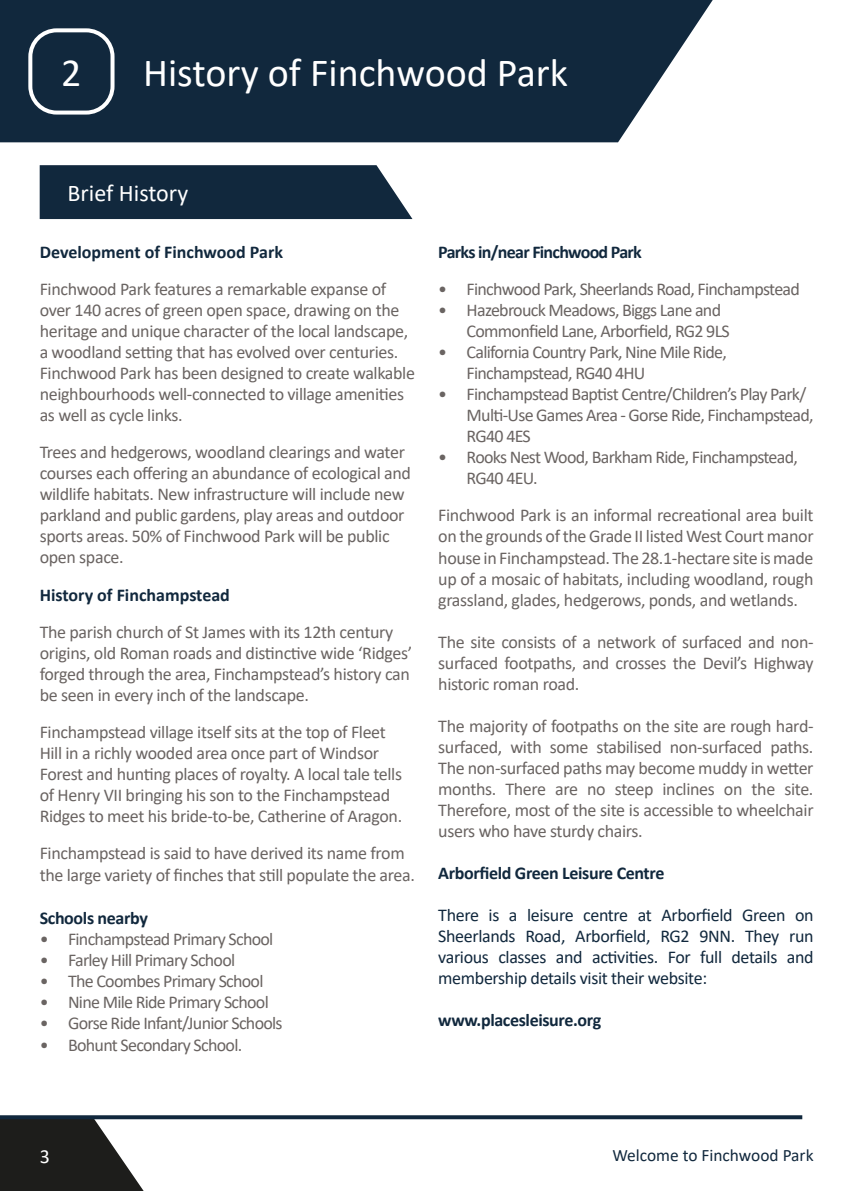
<style>
.page{position:relative;width:842px;height:1191px;background:#fff}
.page>*{position:absolute;margin:0;border:0;box-sizing:border-box;transform-origin:0 0}
.t1{font:40px "Calibri";color:#fff}
.t2{font:24px "Calibri";color:#fff}
.t3{font:20px "Calibri";color:#fff}
.t4{font:18px/21px "Calibri";letter-spacing:-.02em;color:#6a6462}
.t5{font:18px/21px "Calibri";letter-spacing:-.04em;color:#6a6462}
.t6{font:18px/21px "Calibri";letter-spacing:-.02em;color:#11283d;text-align:justify}
.t7{font:700 18px "Calibri";letter-spacing:-.02em;color:#11283d}
.t8{font:700 18px "Calibri";color:#11283d}
.t9{font:700 18px "Calibri";letter-spacing:-.04em;color:#11283d}
.t10{font:17.4px "Calibri";color:#11283d}
</style>
<div class="page">
<svg style="left:0;top:0;width:713px;height:142px;background:#21374a"></svg>
<div style="left:30px;top:30px;width:83px;height:83px;background:#11283d;border-radius:26px"></div>
<div style="left:28px;top:28px;width:87px;height:87px;border:4px solid #fff;border-radius:26px"></div>
<div style="left:40px;top:165px;width:372px;height:54px;background:#11283d"></div>
<svg style="left:0;top:1119px;width:144px;height:72px"></svg>
<svg style="left:0;top:1115px;width:802px;height:4px;background:#203649"></svg>
<h1 class="t1" style="left:61px;top:45px;width:22px">2</h1>
<h1 class="t1" style="left:143px;top:45px;width:426px">History of Finchwood Park</h1>
<h2 class="t2" style="left:67px;top:177px;width:122px">Brief History</h2>
<p class="t8" style="left:40px;top:239px;width:245px">Development of Finchwood Park</p>
<p class="t4" style="left:40px;top:278px;width:377px">Finchwood Park features a remarkable expanse of over 140 acres of green open space, drawing on the heritage and unique character of the local landscape, a woodland setting that has evolved over centuries.<br>Finchwood Park has been designed to create walkable neighbourhoods well-connected to village amenities as well as cycle links.</p>
<p class="t4" style="left:40px;top:441px;width:373px">Trees and hedgerows, woodland clearings and water courses each offering an abundance of ecological and wildlife habitats. New infrastructure will include new parkland and public gardens, play areas and outdoor sports areas. 50% of Finchwood Park will be public open space.</p>
<p class="t8" style="left:40px;top:582px;width:192px">History of Finchampstead</p>
<p class="t4" style="left:40px;top:621px;width:374px">The parish church of St James with its 12th century origins, old Roman roads and distinctive wide ‘Ridges’ forged through the area, Finchampstead’s history can be seen in every inch of the landscape.</p>
<p class="t4" style="left:40px;top:721px;width:364px">Finchampstead village itself sits at the top of Fleet Hill in a richly wooded area once part of Windsor Forest and hunting places of royalty. A local tale tells of Henry VII bringing his son to the Finchampstead Ridges to meet his bride-to-be, Catherine of Aragon.</p>
<p class="t4" style="left:40px;top:841px;width:377px;line-height:22px">Finchampstead is said to have derived its name from the large variety of finches that still populate the area.</p>
<p class="t7" style="left:40px;top:905px;width:110px">Schools nearby</p>
<p class="t5" style="left:40px;top:928px;width:235px">• Finchampstead Primary School</p>
<p class="t5" style="left:40px;top:949px;width:197px">• Farley Hill Primary School</p>
<p class="t5" style="left:40px;top:970px;width:225px">• The Coombes Primary School</p>
<p class="t5" style="left:40px;top:991px;width:231px">• Nine Mile Ride Primary School</p>
<p class="t5" style="left:40px;top:1012px;width:244px">• Gorse Ride Infant/Junior Schools</p>
<p class="t5" style="left:40px;top:1034px;width:204px">• Bohunt Secondary School.</p>
<p class="t9" style="left:438px;top:240px;width:205px">Parks in/near Finchwood Park</p>
<p class="t5" style="left:438px;top:278px;width:363px">• Finchwood Park, Sheerlands Road, Finchampstead</p>
<p class="t5" style="left:467px;top:299px;width:265px;text-indent:-28px">• Hazebrouck Meadows, Biggs Lane and<br>Commonfield Lane, Arborfield, RG2 9LS</p>
<p class="t5" style="left:467px;top:341px;width:262px;text-indent:-28px">• California Country Park, Nine Mile Ride,<br>Finchampstead, RG40 4HU</p>
<p class="t5" style="left:467px;top:383px;width:348px;text-indent:-28px">• Finchampstead Baptist Centre/Children’s Play Park/<br>Multi-Use Games Area - Gorse Ride, Finchampstead,<br>RG40 4ES</p>
<p class="t5" style="left:467px;top:446px;width:333px;text-indent:-28px">• Rooks Nest Wood, Barkham Ride, Finchampstead,<br>RG40 4EU.</p>
<p class="t4" style="left:438px;top:504px;width:377px;text-align:justify">Finchwood Park is an informal recreational area built on the grounds of the Grade II listed West Court manor house in Finchampstead. The 28.1-hectare site is made up of a mosaic of habitats, including woodland, rough grassland, glades, hedgerows, ponds, and wetlands.</p>
<p class="t4" style="left:438px;top:630px;width:377px;text-align:justify">The site consists of a network of surfaced and non&shy;surfaced footpaths, and crosses the Devil’s Highway historic roman road.</p>
<p class="t4" style="left:438px;top:714px;width:377px;text-align:justify">The majority of footpaths on the site are rough hard&shy;surfaced, with some stabilised non-surfaced paths.<br>The non-surfaced paths may become muddy in wetter months. There are no steep inclines on the site.<br>Therefore, most of the site is accessible to wheelchair users who have sturdy chairs.</p>
<p class="t7" style="left:438px;top:860px;width:228px">Arborfield Green Leisure Centre</p>
<p class="t6" style="left:438px;top:903px;width:377px">There is a leisure centre at Arborfield Green on Sheerlands Road, Arborfield, RG2 9NN. They run various classes and activities. For full details and membership details visit their website:</p>
<p class="t7" style="left:438px;top:1007px;width:164px">www.placesleisure.org</p>
<p class="t3" style="left:40px;top:1142px;width:12px">3</p>
<p class="t10" style="left:612px;top:1142px;width:203px">Welcome to Finchwood Park</p>
</div>
